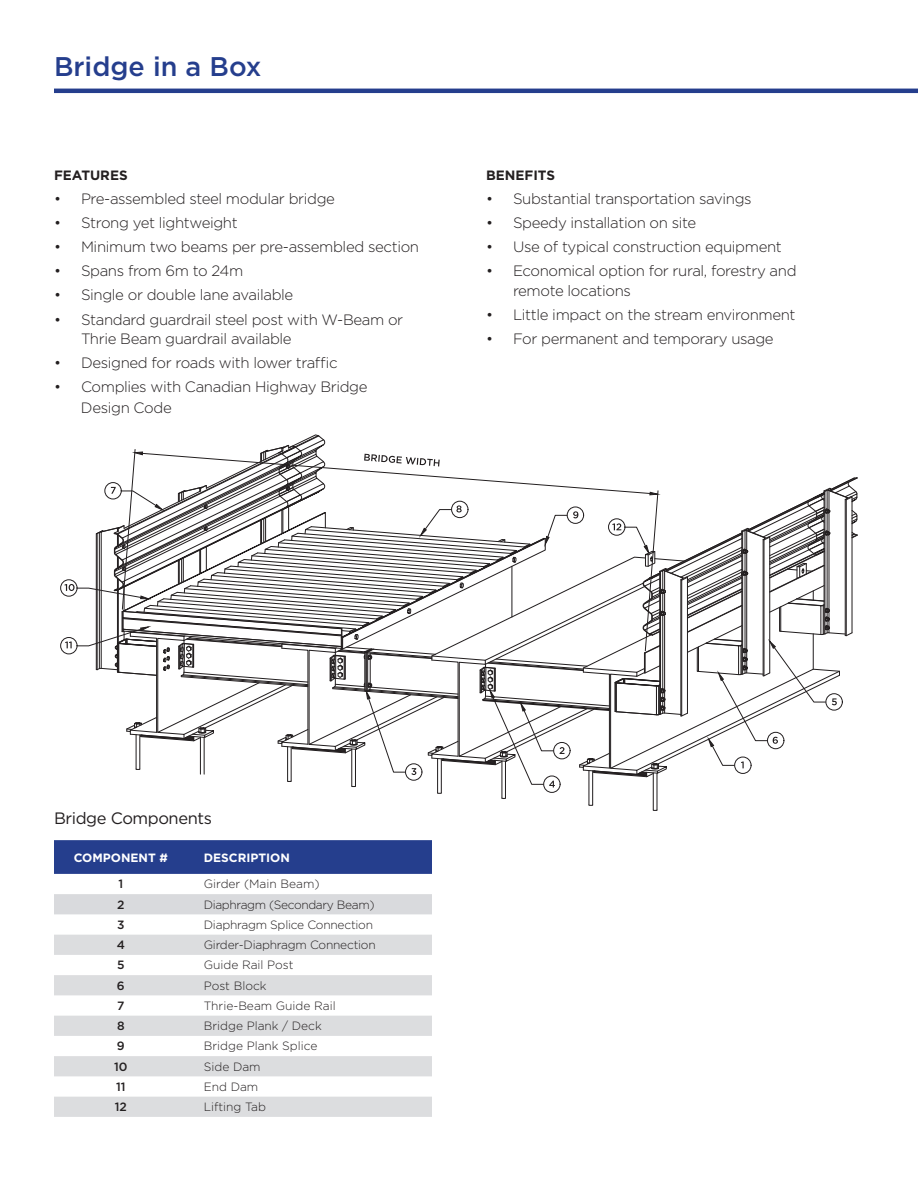
<style>
.page{position:relative;width:918px;height:1188px;background:#fff}
.page>*{position:absolute;margin:0;border:0;box-sizing:border-box;transform-origin:0 0}
.t1{font:500 27px "Gotham";color:#253e8d}
.t2{font:16.5px "Gotham";letter-spacing:-.025em;color:#231f20}
.t3{font:300 15px/19.5px "Gotham";letter-spacing:-.025em;color:#231f20}
.t4{font:700 13.5px "Gotham";color:#231f20}
.t5{font:300 12px "Gotham";color:#231f20}
.t6{font:300 12px "Gotham";letter-spacing:-.02em;color:#231f20}
.t7{font:300 12px "Gotham";letter-spacing:-.03em;color:#231f20}
.t8{font:700 12px "Gotham";color:#fff}
.t9{font:500 12px "Gotham";color:#231f20}
</style>
<div class="page">
<div style="left:60px;top:580px;width:17px;height:16px;border:1px solid #231f20;border-radius:50%"></div>
<div style="left:60px;top:637px;width:17px;height:17px;border:1px solid #231f20;border-radius:50%"></div>
<svg style="left:64px;top:434px;width:794px;height:377px"></svg>
<div style="left:54px;top:840px;width:378px;height:34px;background:#253e8d"></div>
<div style="left:54px;top:894px;width:378px;height:20px;background:#d9dadd"></div>
<svg style="left:54px;top:935px;width:378px;height:182px;fill:#dcdddf"></svg>
<hr style="left:54px;top:89px;width:864px;height:4px;background:#253e8d">
<h1 class="t1" style="left:54px;top:48px;width:209px">Bridge in a Box</h1>
<p class="t4" style="left:54px;top:166px;width:75px">FEATURES</p>
<p class="t3" style="left:54px;top:189px;width:283px">• Pre-assembled steel modular bridge</p>
<p class="t3" style="left:54px;top:213px;width:185px">• Strong yet lightweight</p>
<p class="t3" style="left:54px;top:237px;width:367px">• Minimum two beams per pre-assembled section</p>
<p class="t3" style="left:54px;top:261px;width:191px">• Spans from 6m to 24m</p>
<p class="t3" style="left:54px;top:285px;width:241px">• Single or double lane available</p>
<p class="t3" style="left:81px;top:309px;width:324px;text-indent:-27px">• Standard guardrail steel post with W-Beam or<br>Thrie Beam guardrail available</p>
<p class="t3" style="left:54px;top:353px;width:285px">• Designed for roads with lower traffic</p>
<p class="t3" style="left:81px;top:376px;width:288px;line-height:21px;text-indent:-27px">• Complies with Canadian Highway Bridge<br>Design Code</p>
<p class="t4" style="left:486px;top:166px;width:71px">BENEFITS</p>
<p class="t3" style="left:486px;top:189px;width:267px">• Substantial transportation savings</p>
<p class="t3" style="left:486px;top:213px;width:212px">• Speedy installation on site</p>
<p class="t3" style="left:486px;top:237px;width:297px">• Use of typical construction equipment</p>
<p class="t3" style="left:513px;top:261px;width:285px;text-indent:-27px">• Economical option for rural, forestry and remote locations</p>
<p class="t3" style="left:486px;top:304px;width:311px">• Little impact on the stream environment</p>
<p class="t3" style="left:486px;top:329px;width:289px">• For permanent and temporary usage</p>
<p class="t2" style="left:54px;top:808px;width:159px">Bridge Components</p>
<p class="t8" style="left:74px;top:850px;width:96px">COMPONENT #</p>
<p class="t8" style="left:204px;top:850px;width:88px">DESCRIPTION</p>
<p class="t9" style="left:118px;top:876px;width:6px">1</p>
<p class="t5" style="left:204px;top:877px;width:117px">Girder (Main Beam)</p>
<p class="t9" style="left:117px;top:897px;width:9px">2</p>
<p class="t7" style="left:204px;top:897px;width:172px">Diaphragm (Secondary Beam)</p>
<p class="t9" style="left:117px;top:917px;width:9px">3</p>
<p class="t6" style="left:204px;top:917px;width:171px">Diaphragm Splice Connection</p>
<p class="t9" style="left:117px;top:937px;width:10px">4</p>
<p class="t6" style="left:204px;top:937px;width:173px">Girder-Diaphragm Connection</p>
<p class="t9" style="left:117px;top:957px;width:9px">5</p>
<p class="t5" style="left:204px;top:958px;width:91px">Guide Rail Post</p>
<p class="t9" style="left:117px;top:978px;width:9px">6</p>
<p class="t5" style="left:204px;top:978px;width:64px">Post Block</p>
<p class="t9" style="left:117px;top:998px;width:9px">7</p>
<p class="t5" style="left:204px;top:998px;width:133px">Thrie-Beam Guide Rail</p>
<p class="t9" style="left:117px;top:1018px;width:9px">8</p>
<p class="t5" style="left:204px;top:1018px;width:120px">Bridge Plank / Deck</p>
<p class="t9" style="left:117px;top:1038px;width:9px">9</p>
<p class="t5" style="left:204px;top:1039px;width:115px">Bridge Plank Splice</p>
<p class="t9" style="left:114px;top:1059px;width:15px">10</p>
<p class="t5" style="left:204px;top:1059px;width:58px">Side Dam</p>
<p class="t9" style="left:116px;top:1079px;width:11px">11</p>
<p class="t5" style="left:204px;top:1079px;width:56px">End Dam</p>
<p class="t9" style="left:115px;top:1099px;width:14px">12</p>
<p class="t5" style="left:204px;top:1099px;width:64px">Lifting Tab</p>
</div>
